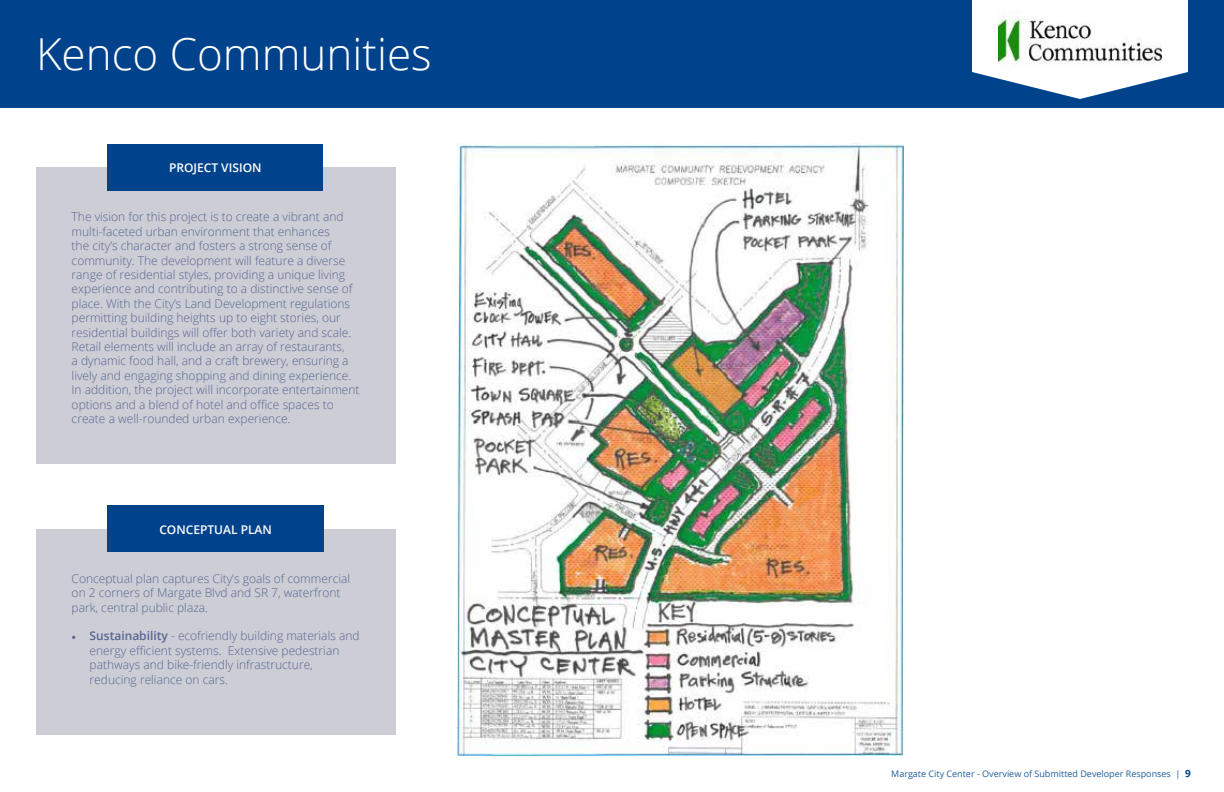
<style>
.page{position:relative;width:1224px;height:792px;background:#fff}
.page>*{position:absolute;margin:0;border:0;box-sizing:border-box;transform-origin:0 0}
.t1{font:300 44px "Open Sans";color:#fff}
.t2{font:300 12px/14.4px "Open Sans";color:#576590}
.t3{font:600 12px "Open Sans";color:#fff}
.t4{font:9px "Open Sans";color:#215e9e}
.s1{font-family:"Minion Pro";font-weight:400}
.s2{font-weight:600}
.s3{font-weight:700;font-size:10px;color:#00438c}
</style>
<div class="page">
<div style="left:0;top:0;width:1224px;height:108px;background:#00438c"></div>
<svg style="left:972px;top:0;width:216px;height:99px"></svg>
<img style="left:457px;top:144px;width:447px;height:612px">
<div style="left:36px;top:167px;width:359px;height:297px;background:#cccdd5"></div>
<div style="left:107px;top:144px;width:216px;height:47px;background:#00438c"></div>
<div style="left:36px;top:529px;width:359px;height:205px;background:#cccdd5"></div>
<div style="left:108px;top:505px;width:216px;height:47px;background:#00438c"></div>
<img style="left:998px;top:9px;width:164px;height:61px">
<h1 class="t1" style="left:36px;top:24px;width:397px">Kenco Communities</h1>
<p class="t3" style="left:169px;top:160px;width:94px">PROJECT VISION</p>
<p class="t2" style="left:72px;top:210px;width:290px">The vision for this project is to create a vibrant and multi-faceted urban environment that enhances<br>the city’s character and fosters a strong sense of community. The development will feature a diverse range of residential styles, providing a unique living experience and contributing to a distinctive sense of place. With the City’s Land Development regulations permitting building heights up to eight stories, our residential buildings will offer both variety and scale.<br>Retail elements will include an array of restaurants,<br>a dynamic food hall, and a craft brewery, ensuring a lively and engaging shopping and dining experience.<br>In addition, the project will incorporate entertainment options and a blend of hotel and office spaces to create a well-rounded urban experience.</p>
<p class="t3" style="left:159px;top:521px;width:114px">CONCEPTUAL PLAN</p>
<p class="t2" style="left:72px;top:571px;width:280px">Conceptual plan captures City’s goals of commercial on 2 corners of Margate Blvd and SR 7, waterfront park, central public plaza.</p>
<p class="t2" style="left:90px;top:629px;width:272px;text-indent:-18px"><span class="s1">•</span> <span class="s2">Sustainability</span> - ecofriendly building materials and energy efficient systems. Extensive pedestrian pathways and bike-friendly infrastructure, reducing reliance on cars.</p>
<p class="t4" style="left:891px;top:767px;width:301px">Margate City Center - Overview of Submitted Developer Responses | <span class="s3">9</span></p>
</div>
